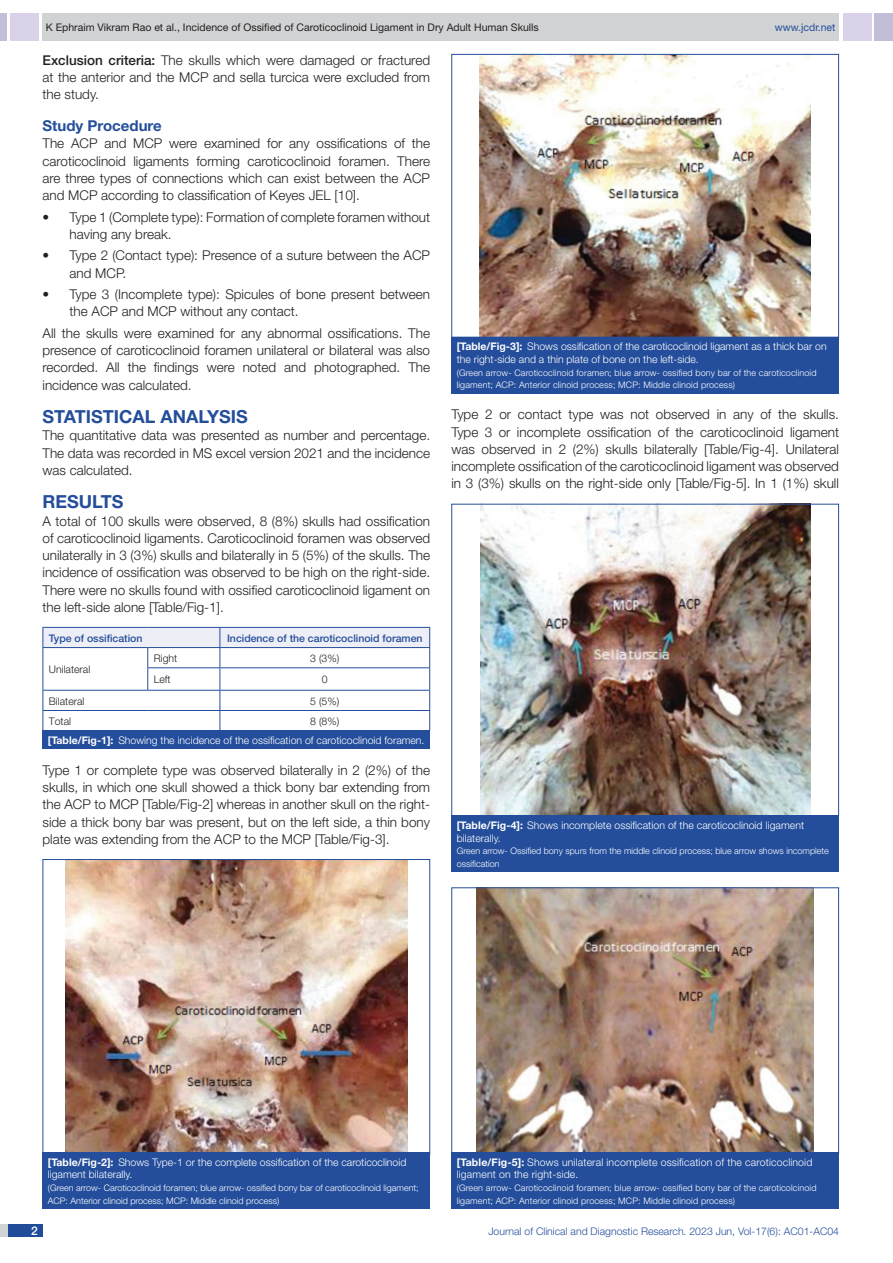
<style>
.page{position:relative;width:893px;height:1263px;background:#fff}
.page>*{position:absolute;margin:0;border:0;box-sizing:border-box;transform-origin:0 0}
.Heading{font:700 18px "Helvetica Neue";color:#244e9b}
.HEAD_2{font:700 15px "Helvetica Neue";color:#244e9b}
.Body_text{font:300 13.5px/17.2px "Helvetica Neue";color:#231f20;text-align:justify}
.Bullet__sub{font:300 13.5px/17.2px "Helvetica Neue";color:#231f20}
.t1{font:500 12px "Helvetica Neue";color:#fff}
.TABLE_FIG{font:300 10.5px/12.6px "Helvetica Neue";color:#fff}
.t2{font:10.5px "Helvetica Neue";color:#231f20}
.t3{font:300 10.5px "Helvetica Neue";color:#244e9b}
.tb_head{font:500 10.5px "Helvetica Neue";color:#244e9b}
.tb_txt{font:300 10.5px "Helvetica Neue";color:#231f20}
.tb_txt_numeric{font:300 10.5px "Helvetica Neue";color:#231f20}
.t4{font:10.5px "Helvetica Neue";color:#244e9b}
.TABLE_FIG-2{font:300 9px/12.6px "Helvetica Neue";letter-spacing:.015em;color:#fff}
.s1{font-weight:500}
.s2{font-weight:700}
</style>
<div class="page">
<div style="left:0;top:13px;width:7px;height:28px;background:#c2bed7"></div>
<div style="left:10px;top:13px;width:29px;height:28px;background:#d9d2e8"></div>
<div style="left:43px;top:13px;width:796px;height:28px;background:#d1d2d4"></div>
<div style="left:875px;top:13px;width:18px;height:28px;background:#c2bed7"></div>
<div style="left:843px;top:13px;width:29px;height:28px;background:#d9d2e8"></div>
<div style="left:0;top:1224px;width:43px;height:13px;background:#d1d2d4"></div>
<div style="left:8px;top:1224px;width:35px;height:13px;background:#214c99"></div>
<svg style="left:43px;top:627px;width:387px;height:103px"></svg>
<div style="left:43px;top:730px;width:387px;height:19px;background:#244e9b"></div>
<img style="left:66px;top:861px;width:341px;height:291px">
<div style="left:43px;top:1152px;width:387px;height:57px;background:#244e9b"></div>
<img style="left:480px;top:56px;width:330px;height:280px">
<div style="left:451px;top:54px;width:388px;height:284px;border:1px solid #244e9b"></div>
<div style="left:451px;top:337px;width:388px;height:56px;background:#244e9b"></div>
<img style="left:480px;top:506px;width:330px;height:308px">
<div style="left:451px;top:815px;width:388px;height:57px;background:#244e9b"></div>
<img style="left:477px;top:889px;width:336px;height:263px">
<div style="left:451px;top:1152px;width:388px;height:57px;background:#244e9b"></div>
<p class="t2" style="left:46px;top:21px;width:495px">K Ephraim Vikram Rao et al., Incidence of Ossified of Caroticoclinoid Ligament in Dry Adult Human Skulls</p>
<p class="t4" style="left:775px;top:21px;width:62px">www.jcdr.net</p>
<p class="Body_text" style="left:43px;top:51px;width:389px"><span class="s1">Exclusion criteria:</span> The skulls which were damaged or fractured at the anterior and the MCP and sella turcica were excluded from the study.</p>
<p class="HEAD_2" style="left:43px;top:116px;width:121px">Study Procedure</p>
<p class="Body_text" style="left:43px;top:135px;width:389px">The ACP and MCP were examined for any ossifications of the caroticoclinoid ligaments forming caroticoclinoid foramen. There are three types of connections which can exist between the ACP and MCP according to classification of Keyes JEL [10].</p>
<p class="Bullet__sub" style="left:70px;top:208px;width:362px;text-indent:-27px"><span class="s1">•</span> Type 1 (Complete type): Formation of complete foramen without having any break.</p>
<p class="Bullet__sub" style="left:70px;top:247px;width:362px;text-indent:-27px"><span class="s1">•</span> Type 2 (Contact type): Presence of a suture between the ACP and MCP.</p>
<p class="Bullet__sub" style="left:70px;top:285px;width:362px;text-indent:-27px"><span class="s1">•</span> Type 3 (Incomplete type): Spicules of bone present between the ACP and MCP without any contact.</p>
<p class="Body_text" style="left:43px;top:324px;width:389px">All the skulls were examined for any abnormal ossifications. The presence of caroticoclinoid foramen unilateral or bilateral was also recorded. All the findings were noted and photographed. The incidence was calculated.</p>
<p class="Heading" style="left:43px;top:405px;width:207px">STATISTICAL ANALYSIS</p>
<p class="Body_text" style="left:43px;top:427px;width:389px">The quantitative data was presented as number and percentage.<br>The data was recorded in MS excel version 2021 and the incidence was calculated.</p>
<p class="Heading" style="left:43px;top:491px;width:26px">Results</p>
<p class="Body_text" style="left:43px;top:512px;width:389px">A total of 100 skulls were observed, 8 (8%) skulls had ossification of caroticoclinoid ligaments. Caroticoclinoid foramen was observed unilaterally in 3 (3%) skulls and bilaterally in 5 (5%) of the skulls. The incidence of ossification was observed to be high on the right-side.<br>There were no skulls found with ossified caroticoclinoid ligament on the left-side alone [Table/Fig-1].</p>
<p class="tb_head" style="left:49px;top:631px;width:95px">Type of ossification</p>
<p class="tb_head" style="left:227px;top:631px;width:197px">Incidence of the caroticoclinoid foramen</p>
<p class="tb_txt" style="left:49px;top:663px;width:43px">Unilateral</p>
<p class="tb_txt" style="left:154px;top:652px;width:25px">Right</p>
<p class="tb_txt_numeric" style="left:310px;top:652px;width:30px">3 (3%)</p>
<p class="tb_txt" style="left:154px;top:673px;width:18px">Left</p>
<p class="tb_txt_numeric" style="left:322px;top:673px;width:7px">0</p>
<p class="tb_txt" style="left:49px;top:694px;width:37px">Bilateral</p>
<p class="tb_txt_numeric" style="left:310px;top:694px;width:30px">5 (5%)</p>
<p class="tb_txt" style="left:49px;top:715px;width:24px">Total</p>
<p class="tb_txt_numeric" style="left:310px;top:715px;width:30px">8 (8%)</p>
<p class="TABLE_FIG" style="left:48px;top:734px;width:378px"><span class="s2">[Table/Fig-1]:</span> Showing the incidence of the ossification of caroticoclinoid foramen.</p>
<p class="Body_text" style="left:43px;top:761px;width:389px">Type 1 or complete type was observed bilaterally in 2 (2%) of the skulls, in which one skull showed a thick bony bar extending from the ACP to MCP [Table/Fig-2] whereas in another skull on the right&shy;side a thick bony bar was present, but on the left side, a thin bony plate was extending from the ACP to the MCP [Table/Fig-3].</p>
<p class="TABLE_FIG" style="left:457px;top:340px;width:372px"><span class="s2">[Table/Fig-3]:</span> Shows ossification of the caroticoclinoid ligament as a thick bar on the right-side and a thin plate of bone on the left-side.</p>
<p class="TABLE_FIG-2" style="left:457px;top:366px;width:361px">(Green arrow- Caroticoclinoid foramen; blue arrow- ossified bony bar of the caroticoclinoid ligament; ACP: Anterior clinoid process; MCP: Middle clinoid process)</p>
<p class="Body_text" style="left:451px;top:406px;width:389px">Type 2 or contact type was not observed in any of the skulls.<br>Type 3 or incomplete ossification of the caroticoclinoid ligament was observed in 2 (2%) skulls bilaterally [Table/Fig-4]. Unilateral incomplete ossification of the caroticoclinoid ligament was observed in 3 (3%) skulls on the right-side only [Table/Fig-5]. In 1 (1%) skull</p>
<p class="TABLE_FIG" style="left:457px;top:819px;width:349px"><span class="s2">[Table/Fig-4]:</span> Shows incomplete ossification of the caroticoclinoid ligament bilaterally.</p>
<p class="TABLE_FIG-2" style="left:457px;top:844px;width:374px">Green arrow- Ossified bony spurs from the middle clinoid process; blue arrow shows incomplete ossification</p>
<p class="TABLE_FIG" style="left:48px;top:1155px;width:360px"><span class="s2">[Table/Fig-2]:</span> Shows Type-1 or the complete ossification of the caroticoclinoid ligament bilaterally.</p>
<p class="TABLE_FIG-2" style="left:48px;top:1181px;width:372px">(Green arrow- Caroticoclinoid foramen; blue arrow- ossified bony bar of caroticoclinoid ligament;<br>ACP: Anterior clinoid process; MCP: Middle clinoid process)</p>
<p class="TABLE_FIG" style="left:457px;top:1155px;width:357px"><span class="s2">[Table/Fig-5]:</span> Shows unilateral incomplete ossification of the caroticoclinoid ligament on the right-side.</p>
<p class="TABLE_FIG-2" style="left:457px;top:1181px;width:361px">(Green arrow- Caroticoclinoid foramen; blue arrow- ossified bony bar of the caroticolcinoid ligament; ACP: Anterior clinoid process; MCP: Middle clinoid process)</p>
<p class="t1" style="left:31px;top:1223px;width:8px">2</p>
<p class="t3" style="left:488px;top:1225px;width:352px">Journal of Clinical and Diagnostic Research. 2023 Jun, Vol-17(6): AC01-AC04</p>
</div>
